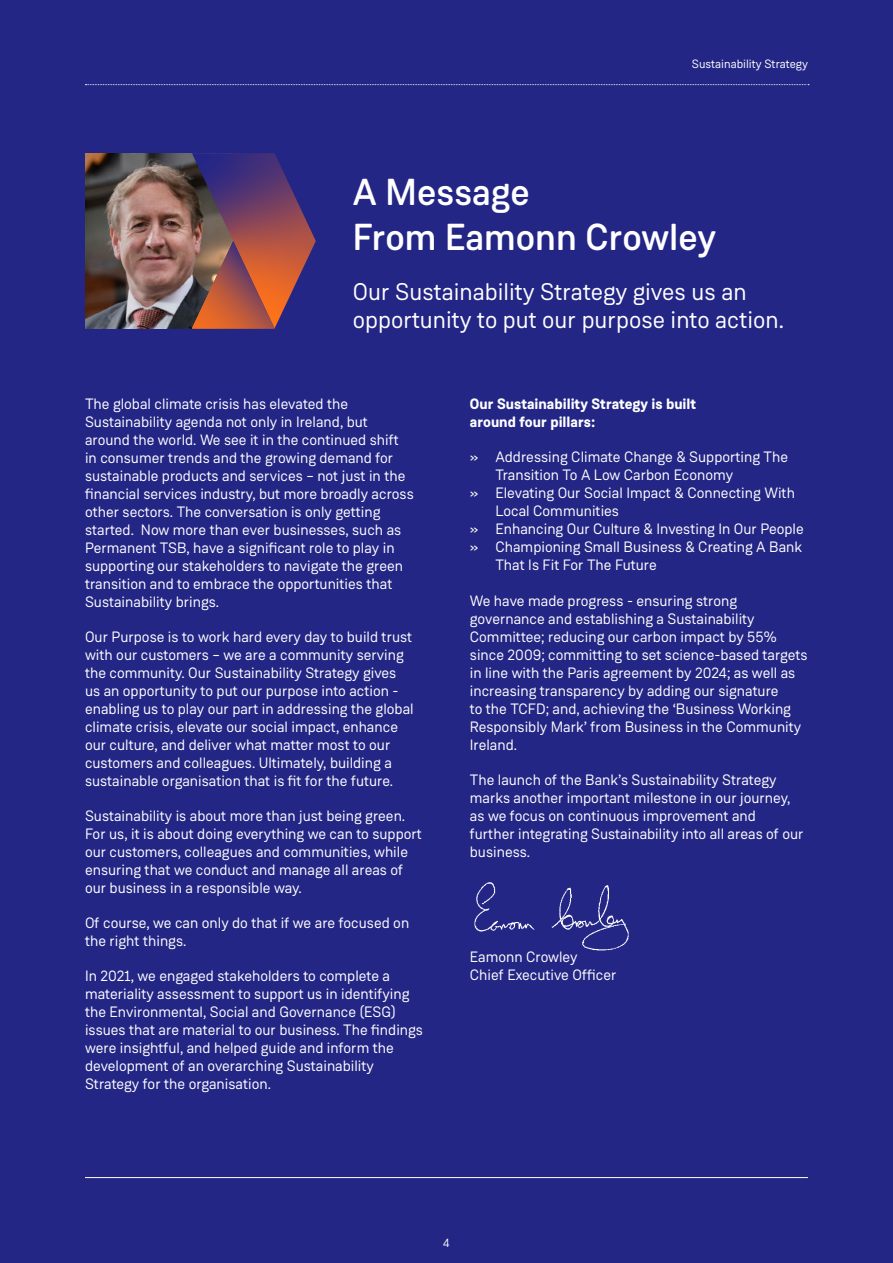
<style>
.page{position:relative;width:893px;height:1263px;background:#242686}
.page>*{position:absolute;margin:0;border:0;box-sizing:border-box;transform-origin:0 0}
.t1{font:500 37.5px/45px "Weissenhof Grotesk";color:#fff}
.t2{font:24px/28.8px "Weissenhof Grotesk";color:#fff}
.t3{font:15px/18px "Weissenhof Grotesk";color:#fff}
.t4{font:700 15px/18px "Weissenhof Grotesk";color:#fff}
.t5{font:12px "Weissenhof Grotesk";color:#fff}
</style>
<div class="page">
<img style="left:85px;top:153px;width:107px;height:175px">
<svg style="left:192px;top:153px;width:124px;height:176px"></svg>
<img style="left:474px;top:882px;width:155px;height:69px">
<hr style="left:85px;top:1177px;width:723px;height:1px;background:#fff">
<svg style="left:85px;top:84px;width:724px;height:1px"></svg>
<p class="t5" style="left:692px;top:57px;width:117px">Sustainability Strategy</p>
<h1 class="t1" style="left:353px;top:169px;width:365px">A Message<br>From Eamonn Crowley</h1>
<h2 class="t2" style="left:353px;top:277px;width:433px">Our Sustainability Strategy gives us an opportunity to put our purpose into action.</h2>
<p class="t3" style="left:85px;top:395px;width:330px">The global climate crisis has elevated the Sustainability agenda not only in Ireland, but around the world. We see it in the continued shift in consumer trends and the growing demand for sustainable products and services – not just in the financial services industry, but more broadly across other sectors. The conversation is only getting started. Now more than ever businesses, such as Permanent TSB, have a significant role to play in supporting our stakeholders to navigate the green transition and to embrace the opportunities that Sustainability brings.</p>
<p class="t3" style="left:85px;top:628px;width:330px">Our Purpose is to work hard every day to build trust with our customers – we are a community serving the community. Our Sustainability Strategy gives us an opportunity to put our purpose into action - enabling us to play our part in addressing the global climate crisis, elevate our social impact, enhance our culture, and deliver what matter most to our customers and colleagues. Ultimately, building a sustainable organisation that is fit for the future.</p>
<p class="t3" style="left:85px;top:807px;width:338px">Sustainability is about more than just being green.<br>For us, it is about doing everything we can to support our customers, colleagues and communities, while ensuring that we conduct and manage all areas of our business in a responsible way.</p>
<p class="t3" style="left:85px;top:914px;width:326px">Of course, we can only do that if we are focused on the right things.</p>
<p class="t3" style="left:85px;top:967px;width:339px">In 2021, we engaged stakeholders to complete a materiality assessment to support us in identifying the Environmental, Social and Governance (ESG) issues that are material to our business. The findings were insightful, and helped guide and inform the development of an overarching Sustainability Strategy for the organisation.</p>
<p class="t4" style="left:470px;top:395px;width:228px">Our Sustainability Strategy is built around four pillars:</p>
<p class="t3" style="left:470px;top:448px;width:320px">» Addressing Climate Change &amp; Supporting The</p>
<p class="t3" style="left:495px;top:466px;width:239px">Transition To A Low Carbon Economy</p>
<p class="t3" style="left:470px;top:484px;width:327px">» Elevating Our Social Impact &amp; Connecting With</p>
<p class="t3" style="left:495px;top:502px;width:125px">Local Communities</p>
<p class="t3" style="left:470px;top:520px;width:335px">» Enhancing Our Culture &amp; Investing In Our People</p>
<p class="t3" style="left:470px;top:538px;width:334px">» Championing Small Business &amp; Creating A Bank</p>
<p class="t3" style="left:495px;top:556px;width:163px">That Is Fit For The Future</p>
<p class="t3" style="left:470px;top:592px;width:339px">We have made progress - ensuring strong governance and establishing a Sustainability Committee; reducing our carbon impact by 55% since 2009; committing to set science-based targets in line with the Paris agreement by 2024; as well as increasing transparency by adding our signature<br>to the TCFD; and, achieving the ‘Business Working Responsibly Mark’ from Business in the Community Ireland.</p>
<p class="t3" style="left:470px;top:771px;width:335px">The launch of the Bank’s Sustainability Strategy marks another important milestone in our journey, as we focus on continuous improvement and further integrating Sustainability into all areas of our business.</p>
<p class="t3" style="left:470px;top:948px;width:148px">Eamonn Crowley<br>Chief Executive Officer</p>
<p class="t5" style="left:443px;top:1236px;width:8px">4</p>
</div>
